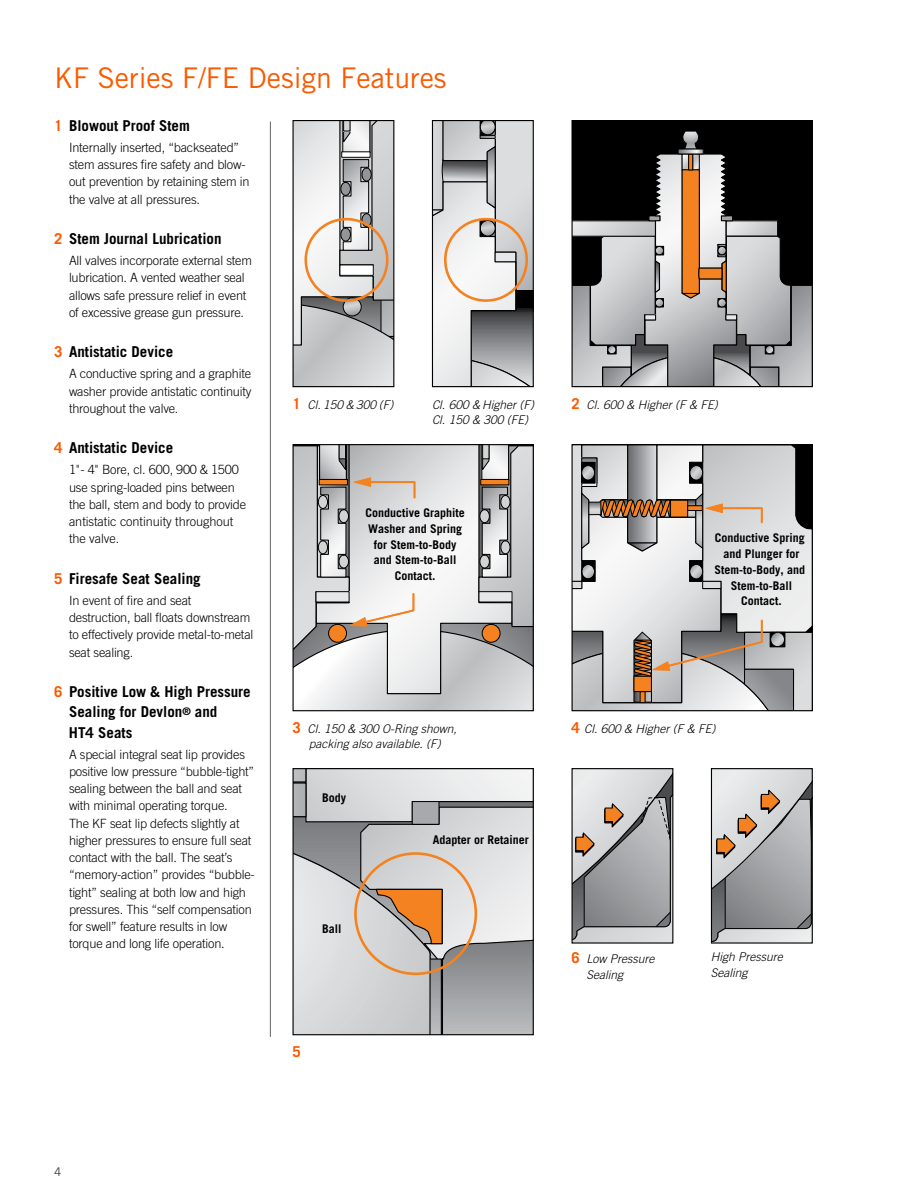
<style>
.page{position:relative;width:918px;height:1188px;background:#fff}
.page>*{position:absolute;margin:0;border:0;box-sizing:border-box;transform-origin:0 0}
.t1{font:28.5px "Trade Gothic LT Std";color:#fa5a00}
.t2{font:700 15px/20.2px "Trade Gothic LT Std";color:#000}
.t3{font:700 15px "Trade Gothic LT Std";color:#fa5a00}
.t4{font:300 12.75px/17.2px "Trade Gothic LT Std";letter-spacing:-.015em;color:#000}
.t5{font:italic 300 12px/15.8px "Trade Gothic LT Std";color:#000}
.t6{font:700 12px/15.8px "Trade Gothic LT Std";color:#000;text-align:center}
.t7{font:12px "Trade Gothic LT Std";color:#404040}
.s1{color:#fa5a00}
.s2{font-size:10.5px}
.s3{font-weight:700;font-style:normal;font-size:15px;color:#fa5a00}
</style>
<div class="page">
<hr style="left:270px;top:122px;width:1px;height:915px;background:#636466">
<svg style="left:574px;top:131px;width:237px;height:254px;background:#7b7875"></svg>
<div style="left:655px;top:246px;width:9px;height:9px;border:1px solid #000;border-radius:50%"></div>
<div style="left:572px;top:120px;width:241px;height:267px;border:1px solid #000"></div>
<svg style="left:294px;top:122px;width:98px;height:263px"></svg>
<div style="left:292px;top:120px;width:102px;height:267px;border:1px solid #000"></div>
<svg style="left:434px;top:122px;width:98px;height:263px"></svg>
<div style="left:432px;top:120px;width:102px;height:267px;border:1px solid #000"></div>
<svg style="left:294px;top:446px;width:238px;height:263px"></svg>
<div style="left:292px;top:444px;width:242px;height:267px;border:1px solid #000"></div>
<svg style="left:574px;top:446px;width:237px;height:263px;background:#c4c2c0"></svg>
<div style="left:572px;top:444px;width:241px;height:267px;border:1px solid #000"></div>
<svg style="left:294px;top:770px;width:238px;height:263px;background:#c7c4c1"></svg>
<div style="left:292px;top:768px;width:242px;height:267px;border:1px solid #000"></div>
<svg style="left:574px;top:770px;width:97px;height:172px;background:#b0afae"></svg>
<div style="left:572px;top:768px;width:101px;height:176px;border:1px solid #000"></div>
<svg style="left:713px;top:770px;width:98px;height:172px;background:#b4b1b0"></svg>
<div style="left:711px;top:768px;width:102px;height:176px;border:1px solid #000"></div>
<div style="left:304px;top:218px;width:85px;height:84px;border:3px solid #f58220;border-radius:50%"></div>
<div style="left:444px;top:218px;width:84px;height:84px;border:3px solid #f58220;border-radius:50%"></div>
<div style="left:354px;top:852px;width:123px;height:123px;border:3px solid #f58220;border-radius:50%"></div>
<h1 class="t1" style="left:54px;top:61px;width:394px">KF Series F/FE Design Features</h1>
<p class="t2" style="left:54px;top:115px;width:137px"><span class="s1">1</span> Blowout Proof Stem</p>
<p class="t4" style="left:69px;top:139px;width:182px">Internally inserted, “backseated” stem assures fire safety and blow&shy;out prevention by retaining stem in the valve at all pressures.</p>
<p class="t2" style="left:54px;top:228px;width:169px"><span class="s1">2</span> Stem Journal Lubrication</p>
<p class="t4" style="left:69px;top:252px;width:185px">All valves incorporate external stem lubrication. A vented weather seal allows safe pressure relief in event of excessive grease gun pressure.</p>
<p class="t2" style="left:54px;top:342px;width:121px"><span class="s1">3</span> Antistatic Device</p>
<p class="t4" style="left:69px;top:365px;width:184px;text-align:justify">A conductive spring and a graphite washer provide antistatic continuity throughout the valve.</p>
<p class="t2" style="left:54px;top:438px;width:121px"><span class="s1">4</span> Antistatic Device</p>
<p class="t4" style="left:69px;top:461px;width:179px">1"- 4" Bore, cl. 600, 900 &amp; 1500 use spring-loaded pins between the ball, stem and body to provide antistatic continuity throughout the valve.</p>
<p class="t2" style="left:54px;top:568px;width:148px"><span class="s1">5</span> Firesafe Seat Sealing</p>
<p class="t4" style="left:69px;top:592px;width:186px">In event of fire and seat destruction, ball floats downstream to effectively provide metal-to-metal seat sealing.</p>
<p class="t2" style="left:69px;top:681px;width:183px;text-indent:-15px"><span class="s1">6</span> Positive Low &amp; High Pressure<br>Sealing for Devlon<span class="s2">®</span> and<br>HT4 Seats</p>
<p class="t4" style="left:69px;top:745px;width:187px">A special integral seat lip provides positive low pressure “bubble-tight” sealing between the ball and seat with minimal operating torque.<br>The KF seat lip defects slightly at higher pressures to ensure full seat contact with the ball. The seat’s “memory-action” provides “bubble&shy;tight” sealing at both low and high pressures. This “self compensation for swell” feature results in low torque and long life operation.</p>
<p class="t5" style="left:308px;top:397px;width:88px">Cl. 150 &amp; 300 (F)</p>
<p class="t5" style="left:432px;top:397px;width:104px">Cl. 600 &amp; Higher (F)<br>Cl. 150 &amp; 300 (FE)</p>
<p class="t5" style="left:572px;top:397px;width:148px"><span class="s3">2</span> Cl. 600 &amp; Higher (F &amp; FE)</p>
<p class="t6" style="left:365px;top:505px;width:101px">Conductive Graphite<br>Washer and Spring for Stem-to-Body and Stem-to-Ball<br>Contact.</p>
<p class="t6" style="left:715px;top:530px;width:92px">Conductive Spring and Plunger for<br>Stem-to-Body, and<br>Stem-to-Ball<br>Contact.</p>
<p class="t5" style="left:292px;top:721px;width:166px;text-align:center"><span class="s3">3</span> Cl. 150 &amp; 300 O-Ring shown, packing also available. (F)</p>
<p class="t5" style="left:572px;top:721px;width:145px"><span class="s3">4</span> Cl. 600 &amp; Higher (F &amp; FE)</p>
<p class="t6" style="left:322px;top:789px;width:25px">Body</p>
<p class="t6" style="left:433px;top:831px;width:98px">Adapter or Retainer</p>
<p class="t6" style="left:322px;top:920px;width:21px">Ball</p>
<p class="t5" style="left:586px;top:951px;width:69px;text-indent:-15px"><span class="s3">6</span> Low Pressure<br>Sealing</p>
<p class="t5" style="left:711px;top:949px;width:73px">High Pressure<br>Sealing</p>
<p class="t7" style="left:54px;top:1164px;width:9px">4</p>
<p class="t3" style="left:292px;top:1042px;width:10px">5</p>
</div>
